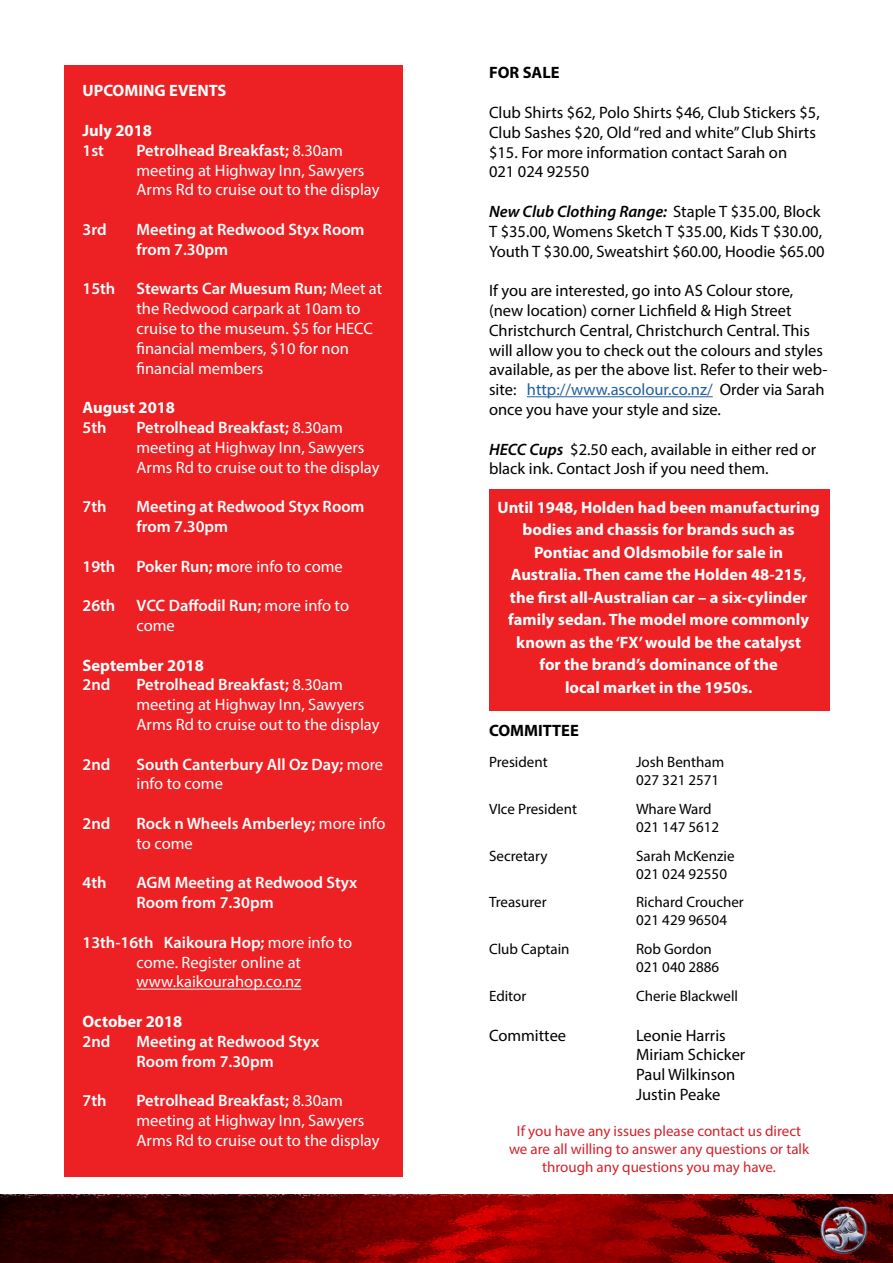
<style>
.page{position:relative;width:893px;height:1263px;background:#fff}
.page>*{position:absolute;margin:0;border:0;box-sizing:border-box;transform-origin:0 0}
.t1{font:16.5px/19.8px "Myriad Pro";color:#000}
.t2{font:16.5px/19.8px "Myriad Pro";color:#fff}
.t3{font:700 16.5px/22.5px "Myriad Pro";color:#fff;text-align:center}
.t4{font:600 16.5px/19.8px "Myriad Pro";color:#fff}
.t5{font:700 16.5px "Myriad Pro";color:#000}
.t6{font:15px/18px "Myriad Pro";color:#000}
.t7{font:15px/18px "Myriad Pro";color:#d2232a;text-align:center}
.s1{font-weight:600}
.s2{font-weight:700}
.s3{font-weight:400}
.s4{font-weight:600;font-style:italic}
.s5{color:#215e9e}
</style>
<div class="page">
<img style="left:0;top:1194px;width:893px;height:69px">
<hr style="left:527px;top:396px;width:186px;height:1px;background:#215e9e">
<div style="left:65px;top:65px;width:338px;height:1111px;background:#ed2124"></div>
<hr style="left:136px;top:989px;width:165px;height:1px;background:#fff">
<div style="left:489px;top:489px;width:340px;height:221px;background:#ed2124"></div>
<p class="t3" style="left:82px;top:79px;width:146px">UPCOMING EVENTS</p>
<p class="t3" style="left:82px;top:119px;width:71px">July 2018</p>
<p class="t4" style="left:82px;top:140px;width:23px">1st</p>
<p class="t2" style="left:136px;top:140px;width:244px"><span class="s1">Petrolhead Breakfast;</span> 8.30am meeting at Highway Inn, Sawyers<br>Arms Rd to cruise out to the display</p>
<p class="t4" style="left:82px;top:219px;width:26px">3rd</p>
<p class="t4" style="left:136px;top:219px;width:230px">Meeting at Redwood Styx Room from 7.30pm</p>
<p class="t4" style="left:82px;top:278px;width:34px">15th</p>
<p class="t2" style="left:136px;top:279px;width:247px"><span class="s1">Stewarts Car Muesum Run;</span> Meet at the Redwood carpark at 10am to cruise to the museum. $5 for HECC financial members, $10 for non financial members</p>
<p class="t3" style="left:82px;top:396px;width:94px">August 2018</p>
<p class="t4" style="left:82px;top:417px;width:26px">5th</p>
<p class="t2" style="left:136px;top:417px;width:244px"><span class="s1">Petrolhead Breakfast;</span> 8.30am meeting at Highway Inn, Sawyers<br>Arms Rd to cruise out to the display</p>
<p class="t4" style="left:82px;top:496px;width:26px">7th</p>
<p class="t4" style="left:136px;top:496px;width:230px">Meeting at Redwood Styx Room from 7.30pm</p>
<p class="t4" style="left:82px;top:556px;width:34px">19th</p>
<p class="t2" style="left:136px;top:556px;width:208px"><span class="s1">Poker Run;</span> <span class="s2">m</span>ore info to come</p>
<p class="t4" style="left:82px;top:595px;width:34px">26th</p>
<p class="t4" style="left:136px;top:595px;width:214px">VCC Daffodil Run; <span class="s3">more info to come</span></p>
<p class="t3" style="left:82px;top:653px;width:123px">September 2018</p>
<p class="t4" style="left:82px;top:674px;width:29px">2nd</p>
<p class="t2" style="left:136px;top:675px;width:244px"><span class="s1">Petrolhead Breakfast;</span> 8.30am meeting at Highway Inn, Sawyers<br>Arms Rd to cruise out to the display</p>
<p class="t4" style="left:82px;top:754px;width:29px">2nd</p>
<p class="t4" style="left:136px;top:754px;width:248px">South Canterbury All Oz Day; <span class="s3">more info to come</span></p>
<p class="t4" style="left:82px;top:813px;width:29px">2nd</p>
<p class="t4" style="left:136px;top:813px;width:250px">Rock n Wheels Amberley; <span class="s3">more info to come</span></p>
<p class="t4" style="left:82px;top:872px;width:26px">4th</p>
<p class="t4" style="left:136px;top:872px;width:222px">AGM Meeting at Redwood Styx<br>Room from 7.30pm</p>
<p class="t2" style="left:82px;top:932px;width:271px;text-align:center"><span class="s1">13th-16th Kaikoura Hop;</span> more info to come. Register online at www.kaikourahop.co.nz</p>
<p class="t3" style="left:82px;top:1010px;width:101px">October 2018</p>
<p class="t4" style="left:82px;top:1031px;width:29px">2nd</p>
<p class="t4" style="left:136px;top:1031px;width:184px">Meeting at Redwood Styx<br>Room from 7.30pm</p>
<p class="t4" style="left:82px;top:1090px;width:26px">7th</p>
<p class="t2" style="left:136px;top:1090px;width:244px"><span class="s1">Petrolhead Breakfast;</span> 8.30am meeting at Highway Inn, Sawyers<br>Arms Rd to cruise out to the display</p>
<p class="t5" style="left:489px;top:62px;width:72px">FOR SALE</p>
<p class="t1" style="left:489px;top:102px;width:332px">Club Shirts $62, Polo Shirts $46, Club Stickers $5, Club Sashes $20, Old “red and white” Club Shirts $15. For more information contact Sarah on<br>021 024 92550</p>
<p class="t1" style="left:489px;top:201px;width:337px"><span class="s4">New Club Clothing Range:</span> Staple T $35.00, Block<br>T $35.00, Womens Sketch T $35.00, Kids T $30.00,<br>Youth T $30.00, Sweatshirt $60.00, Hoodie $65.00</p>
<p class="t1" style="left:489px;top:280px;width:340px">If you are interested, go into AS Colour store, (new location) corner Lichfield &amp; High Street Christchurch Central, Christchurch Central. This will allow you to check out the colours and styles available, as per the above list. Refer to their web&shy;site: <span class="s5">http://www.ascolour.co.nz/</span> Order via Sarah once you have your style and size.</p>
<p class="t1" style="left:489px;top:439px;width:329px"><span class="s4">HECC Cups</span> $2.50 each, available in either red or black ink. Contact Josh if you need them.</p>
<p class="t3" style="left:497px;top:495px;width:324px">Until 1948, Holden had been manufacturing bodies and chassis for brands such as Pontiac and Oldsmobile for sale in Australia. Then came the Holden 48-215, the first all-Australian car – a six-cylinder family sedan. The model more commonly known as the ‘FX’ would be the catalyst<br>for the brand’s dominance of the<br>local market in the 1950s.</p>
<p class="t5" style="left:489px;top:720px;width:91px">COMMITTEE</p>
<p class="t6" style="left:489px;top:753px;width:60px">President</p>
<p class="t6" style="left:636px;top:753px;width:90px">Josh Bentham<br>027 321 2571</p>
<p class="t6" style="left:489px;top:799px;width:89px">VIce President</p>
<p class="t6" style="left:636px;top:799px;width:85px">Whare Ward<br>021 147 5612</p>
<p class="t6" style="left:489px;top:846px;width:60px">Secretary</p>
<p class="t6" style="left:636px;top:846px;width:100px">Sarah McKenzie<br>021 024 92550</p>
<p class="t6" style="left:489px;top:893px;width:59px">Treasurer</p>
<p class="t6" style="left:636px;top:893px;width:109px">Richard Croucher<br>021 429 96504</p>
<p class="t6" style="left:489px;top:940px;width:82px">Club Captain</p>
<p class="t6" style="left:636px;top:940px;width:85px">Rob Gordon<br>021 040 2886</p>
<p class="t6" style="left:489px;top:987px;width:39px">Editor</p>
<p class="t6" style="left:636px;top:987px;width:104px">Cherie Blackwell</p>
<p class="t1" style="left:489px;top:1025px;width:79px">Committee</p>
<p class="t1" style="left:636px;top:1025px;width:111px">Leonie Harris<br>Miriam Schicker<br>Paul Wilkinson<br>Justin Peake</p>
<p class="t7" style="left:509px;top:1122px;width:302px">If you have any issues please contact us direct we are all willing to answer any questions or talk through any questions you may have.</p>
</div>
